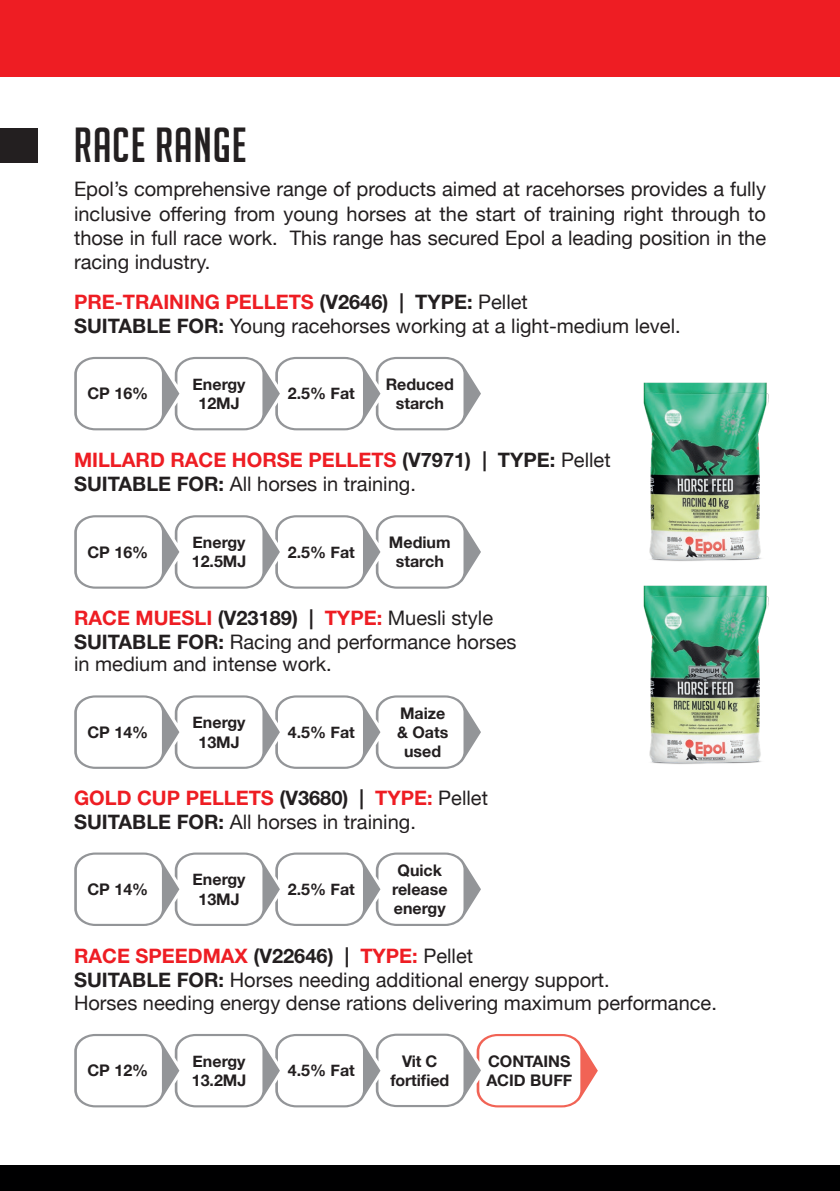
<style>
.page{position:relative;width:840px;height:1191px;background:#fff}
.page>*{position:absolute;margin:0;border:0;box-sizing:border-box;transform-origin:0 0}
.t1{font:48px "Big Noodle Titling";letter-spacing:.02em;color:#231f20}
.t2{font:20px/24px "Helvetica Neue";color:#231f20}
.t3{font:700 20px "Helvetica Neue LT Std";color:#ee1d23}
.t4{font:700 16px/19.2px "Helvetica Neue";color:#231f20;text-align:center}
.s1{color:#231f20}
.s2{font-family:"Helvetica Neue";font-weight:400;color:#231f20}
.s3{font-family:"Helvetica Neue LT Std";font-weight:700}
</style>
<div class="page">
<div style="left:0;top:0;width:839px;height:77px;background:#ee1d23"></div>
<svg style="left:74px;top:357px;width:406px;height:73px"></svg>
<svg style="left:74px;top:515px;width:406px;height:73px"></svg>
<svg style="left:74px;top:695px;width:406px;height:74px"></svg>
<svg style="left:74px;top:852px;width:406px;height:74px"></svg>
<svg style="left:74px;top:1033px;width:523px;height:74px"></svg>
<div style="left:0;top:1165px;width:839px;height:25px;background:#000001"></div>
<div style="left:0;top:129px;width:38px;height:34px;background:#231f20"></div>
<img style="left:643px;top:585px;width:126px;height:179px">
<img style="left:643px;top:382px;width:126px;height:179px">
<h1 class="t1" style="left:74px;top:119px;width:174px">RACE RANGE</h1>
<p class="t2" style="left:74px;top:178px;width:693px;text-align:justify">Epol’s comprehensive range of products aimed at racehorses provides a fully inclusive offering from young horses at the start of training right through to those in full race work. This range has secured Epol a leading position in the racing industry.</p>
<p class="t3" style="left:74px;top:290px;width:455px">PRE-TRAINING PELLETS <span class="s1">(V2646) | TYPE:</span> <span class="s2">Pellet</span></p>
<p class="t2" style="left:74px;top:315px;width:608px"><span class="s3">SUITABLE FOR:</span> Young racehorses working at a light-medium level.</p>
<p class="t4" style="left:87px;top:384px;width:62px">CP 16%</p>
<p class="t4" style="left:385px;top:375px;width:70px">Reduced starch</p>
<p class="t4" style="left:192px;top:375px;width:54px">Energy<br>12MJ</p>
<p class="t4" style="left:287px;top:384px;width:68px">2.5% Fat</p>
<p class="t3" style="left:74px;top:448px;width:538px">MILLARD RACE HORSE PELLETS <span class="s1">(V7971) | TYPE:</span> <span class="s2">Pellet</span></p>
<p class="t2" style="left:74px;top:473px;width:343px"><span class="s3">SUITABLE FOR:</span> All horses in training.</p>
<p class="t4" style="left:87px;top:543px;width:62px">CP 16%</p>
<p class="t4" style="left:389px;top:533px;width:63px">Medium starch</p>
<p class="t4" style="left:192px;top:533px;width:56px;text-align:left">Energy<br>12.5MJ</p>
<p class="t4" style="left:287px;top:543px;width:68px">2.5% Fat</p>
<p class="t3" style="left:74px;top:606px;width:420px">RACE MUESLI <span class="s1">(V23189) |</span> TYPE: <span class="s2">Muesli style</span></p>
<p class="t2" style="left:74px;top:632px;width:443px;line-height:22px"><span class="s3">SUITABLE FOR:</span> Racing and performance horses in medium and intense work.</p>
<p class="t4" style="left:87px;top:723px;width:62px">CP 14%</p>
<p class="t4" style="left:192px;top:713px;width:54px">Energy<br>13MJ</p>
<p class="t4" style="left:288px;top:723px;width:68px">4.5% Fat</p>
<p class="t4" style="left:397px;top:704px;width:53px">Maize &amp; Oats used</p>
<p class="t3" style="left:74px;top:786px;width:415px">GOLD CUP PELLETS <span class="s1">(V3680) |</span> TYPE: <span class="s2">Pellet</span></p>
<p class="t2" style="left:74px;top:811px;width:343px"><span class="s3">SUITABLE FOR:</span> All horses in training.</p>
<p class="t4" style="left:87px;top:880px;width:62px">CP 14%</p>
<p class="t4" style="left:192px;top:870px;width:54px">Energy<br>13MJ</p>
<p class="t4" style="left:288px;top:880px;width:68px">2.5% Fat</p>
<p class="t4" style="left:392px;top:861px;width:57px">Quick release energy</p>
<p class="t3" style="left:74px;top:944px;width:400px">RACE SPEEDMAX <span class="s1">(V22646) |</span> TYPE: <span class="s2">Pellet</span></p>
<p class="t2" style="left:74px;top:970px;width:644px;line-height:22px"><span class="s3">SUITABLE FOR:</span> Horses needing additional energy support.<br>Horses needing energy dense rations delivering maximum performance.</p>
<p class="t4" style="left:390px;top:1051px;width:60px">Vit C fortified</p>
<p class="t4" style="left:192px;top:1052px;width:56px;text-align:left">Energy<br>13.2MJ</p>
<p class="t4" style="left:486px;top:1052px;width:87px;text-align:left">CONTAINS<br>ACID BUFF</p>
<p class="t4" style="left:87px;top:1061px;width:62px">CP 12%</p>
<p class="t4" style="left:287px;top:1061px;width:68px">4.5% Fat</p>
</div>
